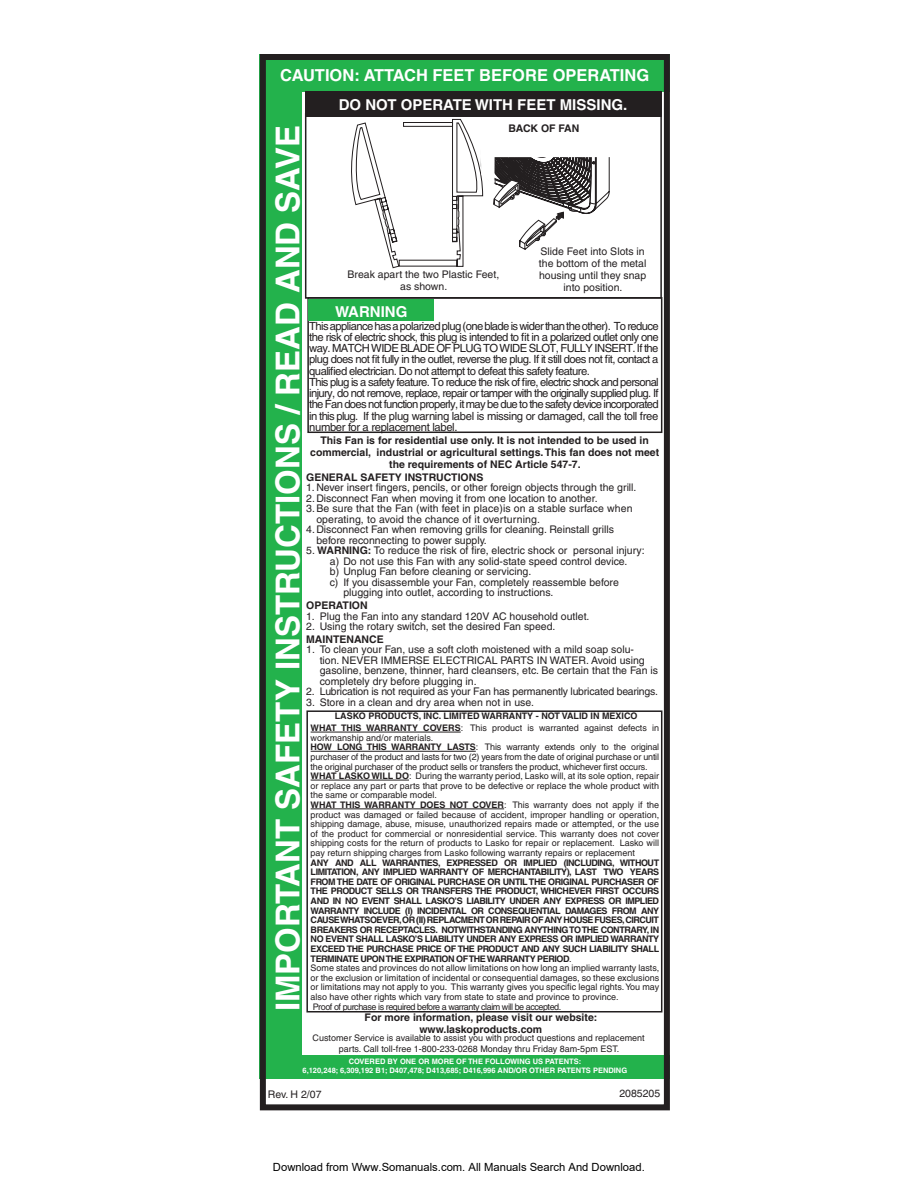
<style>
.page{position:relative;width:918px;height:1188px;background:#fff}
.page>*{position:absolute;margin:0;border:0;box-sizing:border-box;transform-origin:0 0}
.t1{font:700 33px "Helvetica";color:#fff}
.t2{font:700 16.5px "Helvetica";color:#fff}
.t3{font:700 15px "Helvetica";color:#fff}
.t4{font:11.25px/11.2px "Helvetica";letter-spacing:-.05em;color:#231f20;text-align:justify}
.t5{font:11.25px "Arial";color:#000}
.t6{font:10.5px/10.5px "Helvetica";color:#231f20}
.t7{font:700 10.5px/12px "Helvetica";color:#231f20;text-align:center}
.t8{font:10.5px "Helvetica";letter-spacing:-.02em;color:#231f20}
.t9{font:9px/9.6px "Helvetica";color:#231f20;text-align:justify}
.t10{font:700 9px/9.6px "Helvetica";letter-spacing:-.05em;color:#231f20;text-align:justify}
.t11{font:9px "Helvetica";letter-spacing:-.05em;color:#231f20}
.t12{font:700 9px "Helvetica";color:#231f20}
.t13{font:700 7.5px "Helvetica";color:#fff}
.s1{font-weight:700}
.s2{font-weight:400}
</style>
<div class="page">
<div style="left:307px;top:297px;width:355px;height:136px;border:2px solid #231f20"></div>
<svg style="left:351px;top:118px;width:258px;height:150px"></svg>
<div style="left:260px;top:54px;width:410px;height:37px;background:#23b24c"></div>
<div style="left:260px;top:91px;width:42px;height:987px;background:#23b24c"></div>
<div style="left:260px;top:1055px;width:410px;height:23px;background:#23b24c"></div>
<div style="left:260px;top:54px;width:410px;height:1056px;border:6px solid #231f20"></div>
<div style="left:305px;top:113px;width:357px;height:186px;border:2px solid #231f20"></div>
<div style="left:305px;top:91px;width:357px;height:26px;background:#231f20"></div>
<div style="left:308px;top:299px;width:126px;height:22px;background:#23b24c"></div>
<div style="left:306px;top:710px;width:356px;height:302px;border:2px solid #231f20"></div>
<hr style="left:311px;top:732px;width:150px;height:1px;background:#231f20">
<hr style="left:311px;top:751px;width:165px;height:1px;background:#231f20">
<hr style="left:311px;top:780px;width:98px;height:1px;background:#231f20">
<hr style="left:311px;top:809px;width:193px;height:1px;background:#231f20">
<p class="t2" style="left:280px;top:65px;width:371px">CAUTION: ATTACH FEET BEFORE OPERATING</p>
<p class="t3" style="left:339px;top:96px;width:290px">DO NOT OPERATE WITH FEET MISSING.</p>
<p class="t7" style="left:509px;top:122px;width:72px">BACK OF FAN</p>
<p class="t1" style="left:268px;top:1011px;width:887px;rotate:-90deg">IMPORTANT SAFETY INSTRUCTIONS / READ AND SAVE</p>
<p class="t6" style="left:539px;top:245px;width:109px;line-height:12px;text-align:center">Slide Feet into Slots in the bottom of the metal housing until they snap into position.</p>
<p class="t6" style="left:348px;top:268px;width:153px;line-height:12px;text-align:center">Break apart the two Plastic Feet, as shown.</p>
<p class="t3" style="left:335px;top:302px;width:74px">WARNING</p>
<p class="t4" style="left:309px;top:320px;width:351px">This appliance has a polarized plug (one blade is wider than the other). To reduce the risk of electric shock, this plug is intended to fit in a polarized outlet only one way. MATCH WIDE BLADE OF PLUG TO WIDE SLOT, FULLY INSERT. If the plug does not fit fully in the outlet, reverse the plug. If it still does not fit, contact a qualified electrician. Do not attempt to defeat this safety feature.</p>
<p class="t4" style="left:309px;top:376px;width:351px">This plug is a safety feature. To reduce the risk of fire, electric shock and personal injury, do not remove, replace, repair or tamper with the originally supplied plug. If the Fan does not function properly, it may be due to the safety device incorporated in this plug. If the plug warning label is missing or damaged, call the toll free number for a replacement label.</p>
<p class="t7" style="left:310px;top:434px;width:351px">This Fan is for residential use only. It is not intended to be used in commercial, industrial or agricultural settings. This fan does not meet the requirements of NEC Article 547-7.</p>
<p class="t7" style="left:306px;top:471px;width:179px">GENERAL SAFETY INSTRUCTIONS</p>
<p class="t6" style="left:306px;top:482px;width:332px">1. Never insert fingers, pencils, or other foreign objects through the grill.</p>
<p class="t6" style="left:306px;top:493px;width:293px">2.Disconnect Fan when moving it from one location to another.</p>
<p class="t6" style="left:316px;top:503px;width:318px;text-indent:-10px">3.Be sure that the Fan (with feet in place)is on a stable surface when operating, to avoid the chance of it overturning.</p>
<p class="t6" style="left:316px;top:524px;width:299px;text-indent:-10px">4.Disconnect Fan when removing grills for cleaning. Reinstall grills before reconnecting to power supply.</p>
<p class="t6" style="left:306px;top:545px;width:340px">5. <span class="s1">WARNING:</span> To reduce the risk of fire, electric shock or personal injury:</p>
<p class="t6" style="left:330px;top:556px;width:299px">a) Do not use this Fan with any solid-state speed control device.</p>
<p class="t6" style="left:330px;top:566px;width:203px">b) Unplug Fan before cleaning or servicing.</p>
<p class="t6" style="left:343px;top:577px;width:277px;text-indent:-14px">c) If you disassemble your Fan, completely reassemble before plugging into outlet, according to instructions.</p>
<p class="t7" style="left:306px;top:599px;width:63px">OPERATION</p>
<p class="t6" style="left:306px;top:611px;width:285px">1. Plug the Fan into any standard 120V AC household outlet.</p>
<p class="t6" style="left:306px;top:621px;width:251px">2. Using the rotary switch, set the desired Fan speed.</p>
<p class="t7" style="left:306px;top:633px;width:79px">MAINTENANCE</p>
<p class="t6" style="left:320px;top:644px;width:340px;text-indent:-14px">1. To clean your Fan, use a soft cloth moistened with a mild soap solu-<br>tion. NEVER IMMERSE ELECTRICAL PARTS IN WATER. Avoid using gasoline, benzene, thinner, hard cleansers, etc. Be certain that the Fan is completely dry before plugging in.</p>
<p class="t8" style="left:306px;top:685px;width:353px">2. Lubrication is not required as your Fan has permanently lubricated bearings.</p>
<p class="t6" style="left:306px;top:697px;width:229px">3. Store in a clean and dry area when not in use.</p>
<p class="t12" style="left:335px;top:711px;width:304px">LASKO PRODUCTS, INC. LIMITED WARRANTY - NOT VALID IN MEXICO</p>
<p class="t9" style="left:311px;top:723px;width:350px"><span class="s1">WHAT THIS WARRANTY COVERS</span>: This product is warranted against defects in workmanship and/or materials.</p>
<p class="t9" style="left:311px;top:742px;width:350px"><span class="s1">HOW LONG THIS WARRANTY LASTS</span>: This warranty extends only to the original purchaser of the product and lasts for two (2) years from the date of original purchase or until the original purchaser of the product sells or transfers the product, whichever first occurs.</p>
<p class="t9" style="left:311px;top:771px;width:350px"><span class="s1">WHAT LASKO WILL DO</span>: During the warranty period, Lasko will, at its sole option, repair or replace any part or parts that prove to be defective or replace the whole product with the same or comparable model.</p>
<p class="t9" style="left:311px;top:800px;width:350px"><span class="s1">WHAT THIS WARRANTY DOES NOT COVER</span>: This warranty does not apply if the product was damaged or failed because of accident, improper handling or operation, shipping damage, abuse, misuse, unauthorized repairs made or attempted, or the use of the product for commercial or nonresidential service. This warranty does not cover shipping costs for the return of products to Lasko for repair or replacement. Lasko will pay return shipping charges from Lasko following warranty repairs or replacement</p>
<p class="t10" style="left:311px;top:857px;width:350px">ANY AND ALL WARRANTIES, EXPRESSED OR IMPLIED (INCLUDING, WITHOUT LIMITATION, ANY IMPLIED WARRANTY OF MERCHANTABILITY), LAST TWO YEARS FROM THE DATE OF ORIGINAL PURCHASE OR UNTIL THE ORIGINAL PURCHASER OF THE PRODUCT SELLS OR TRANSFERS THE PRODUCT, WHICHEVER FIRST OCCURS AND IN NO EVENT SHALL LASKO’S LIABILITY UNDER ANY EXPRESS OR IMPLIED WARRANTY INCLUDE (I) INCIDENTAL OR CONSEQUENTIAL DAMAGES FROM ANY CAUSE WHATSOEVER, OR (II) REPLACMENT OR REPAIR OF ANY HOUSE FUSES, CIRCUIT BREAKERS OR RECEPTACLES. NOTWITHSTANDING ANYTHING TO THE CONTRARY, IN NO EVENT SHALL LASKO’S LIABILITY UNDER ANY EXPRESS OR IMPLIED WARRANTY EXCEED THE PURCHASE PRICE OF THE PRODUCT AND ANY SUCH LIABILITY SHALL TERMINATE UPON THE EXPIRATION OF THE WARRANTY PERIOD<span class="s2">.</span></p>
<p class="t9" style="left:311px;top:963px;width:350px">Some states and provinces do not allow limitations on how long an implied warranty lasts, or the exclusion or limitation of incidental or consequential damages, so these exclusions or limitations may not apply to you. This warranty gives you specific legal rights. You may also have other rights which vary from state to state and province to province.</p>
<p class="t11" style="left:313px;top:1001px;width:250px">Proof of purchase is required before a warranty claim will be accepted.</p>
<p class="t7" style="left:365px;top:1011px;width:234px">For more information, please visit our website:</p>
<p class="t7" style="left:419px;top:1023px;width:124px">www.laskoproducts.com</p>
<p class="t9" style="left:313px;top:1033px;width:334px">Customer Service is available to assist you with product questions and replacement</p>
<p class="t9" style="left:339px;top:1044px;width:282px">parts. Call toll-free 1-800-233-0268 Monday thru Friday 8am-5pm EST.</p>
<p class="t13" style="left:349px;top:1057px;width:234px">COVERED BY ONE OR MORE OF THE FOLLOWING US PATENTS:</p>
<p class="t13" style="left:302px;top:1066px;width:326px">6,120,248; 6,309,192 B1; D407,478; D413,685; D416,996 AND/OR OTHER PATENTS PENDING</p>
<p class="t6" style="left:268px;top:1089px;width:55px">Rev. H 2/07</p>
<p class="t6" style="left:619px;top:1088px;width:42px">2085205</p>
<p class="t5" style="left:273px;top:1160px;width:373px">Download from Www.Somanuals.com. All Manuals Search And Download.</p>
</div>
